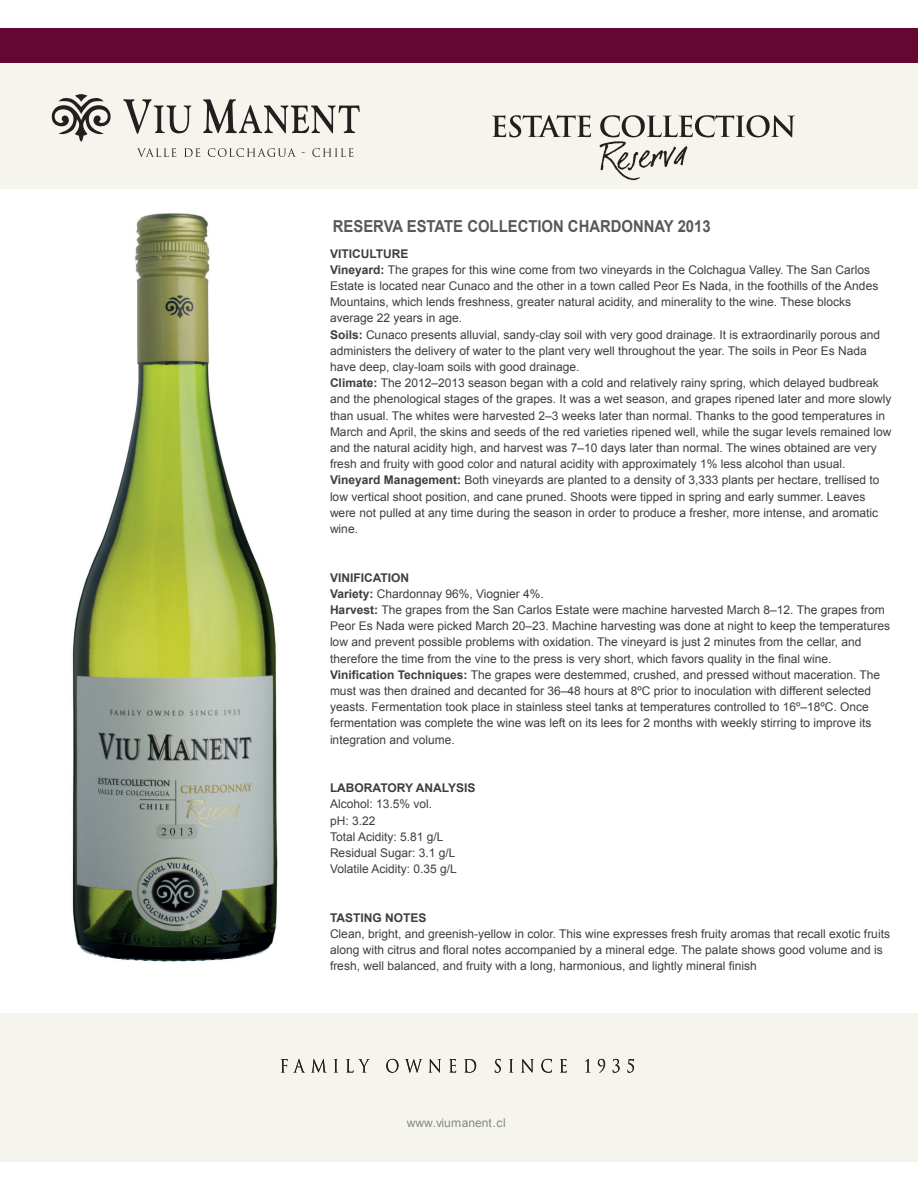
<style>
.page{position:relative;width:918px;height:1188px;background:#fff}
.page>*{position:absolute;margin:0;border:0;box-sizing:border-box;transform-origin:0 0}
.t1{font:700 16.5px "Arial";color:#57585a;scale:.9 1}
.t2{font:12px/16.2px "Arial";color:#3e3e3f}
.t3{font:700 12px "Arial";color:#3e3e3f}
.t4{font:12px "Arial";color:#87868b}
.s1{font-weight:700}
</style>
<div class="page">
<img style="left:72px;top:213px;width:206px;height:749px">
<div style="left:0;top:28px;width:918px;height:36px;background:#650733"></div>
<div style="left:0;top:64px;width:918px;height:125px;background:#f6f5ed"></div>
<div style="left:0;top:1013px;width:918px;height:148px;background:#f6f5ed"></div>
<svg style="left:51px;top:94px;width:60px;height:48px"></svg>
<svg style="left:123px;top:99px;width:68px;height:35px"></svg>
<svg style="left:203px;top:99px;width:157px;height:34px"></svg>
<svg style="left:137px;top:148px;width:39px;height:9px"></svg>
<svg style="left:184px;top:148px;width:16px;height:9px"></svg>
<svg style="left:208px;top:148px;width:88px;height:9px"></svg>
<svg style="left:312px;top:148px;width:41px;height:9px"></svg>
<svg style="left:281px;top:1059px;width:23px;height:13px"></svg>
<svg style="left:312px;top:1059px;width:14px;height:13px"></svg>
<svg style="left:334px;top:1059px;width:4px;height:13px"></svg>
<svg style="left:346px;top:1059px;width:24px;height:14px"></svg>
<svg style="left:386px;top:1059px;width:12px;height:14px"></svg>
<svg style="left:405px;top:1059px;width:17px;height:14px"></svg>
<svg style="left:429px;top:1059px;width:12px;height:14px"></svg>
<svg style="left:449px;top:1059px;width:7px;height:14px"></svg>
<svg style="left:464px;top:1059px;width:12px;height:14px"></svg>
<svg style="left:495px;top:1059px;width:6px;height:14px"></svg>
<svg style="left:509px;top:1059px;width:4px;height:13px"></svg>
<svg style="left:521px;top:1059px;width:13px;height:14px"></svg>
<svg style="left:541px;top:1059px;width:11px;height:14px"></svg>
<svg style="left:560px;top:1059px;width:7px;height:14px"></svg>
<svg style="left:585px;top:1059px;width:4px;height:13px"></svg>
<svg style="left:598px;top:1059px;width:7px;height:14px"></svg>
<svg style="left:613px;top:1059px;width:7px;height:14px"></svg>
<svg style="left:628px;top:1059px;width:6px;height:14px"></svg>
<svg style="left:492px;top:115px;width:99px;height:22px"></svg>
<svg style="left:599px;top:115px;width:196px;height:65px"></svg>
<h1 class="t1" style="left:333px;top:215px;width:421px">RESERVA ESTATE COLLECTION CHARDONNAY 2013</h1>
<p class="t2" style="left:330px;top:245px;width:563px"><span class="s1">VITICULTURE<br>Vineyard:</span> The grapes for this wine come from two vineyards in the Colchagua Valley. The San Carlos Estate is located near Cunaco and the other in a town called Peor Es Nada, in the foothills of the Andes Mountains, which lends freshness, greater natural acidity, and minerality to the wine. These blocks average 22 years in age.<br><span class="s1">Soils:</span> Cunaco presents alluvial, sandy-clay soil with very good drainage. It is extraordinarily porous and administers the delivery of water to the plant very well throughout the year. The soils in Peor Es Nada have deep, clay-loam soils with good drainage.<br><span class="s1">Climate:</span> The 2012–2013 season began with a cold and relatively rainy spring, which delayed budbreak and the phenological stages of the grapes. It was a wet season, and grapes ripened later and more slowly than usual. The whites were harvested 2–3 weeks later than normal. Thanks to the good temperatures in March and April, the skins and seeds of the red varieties ripened well, while the sugar levels remained low and the natural acidity high, and harvest was 7–10 days later than normal. The wines obtained are very fresh and fruity with good color and natural acidity with approximately 1% less alcohol than usual.<br><span class="s1">Vineyard Management:</span> Both vineyards are planted to a density of 3,333 plants per hectare, trellised to low vertical shoot position, and cane pruned. Shoots were tipped in spring and early summer. Leaves were not pulled at any time during the season in order to produce a fresher, more intense, and aromatic wine.</p>
<p class="t2" style="left:330px;top:569px;width:562px"><span class="s1">VINIFICATION<br>Variety:</span> Chardonnay 96%, Viognier 4%.<br><span class="s1">Harvest:</span> The grapes from the San Carlos Estate were machine harvested March 8–12. The grapes from Peor Es Nada were picked March 20–23. Machine harvesting was done at night to keep the temperatures low and prevent possible problems with oxidation. The vineyard is just 2 minutes from the cellar, and therefore the time from the vine to the press is very short, which favors quality in the final wine.<br><span class="s1">Vinification Techniques:</span> The grapes were destemmed, crushed, and pressed without maceration. The must was then drained and decanted for 36–48 hours at 8ºC prior to inoculation with different selected yeasts. Fermentation took place in stainless steel tanks at temperatures controlled to 16º–18ºC. Once fermentation was complete the wine was left on its lees for 2 months with weekly stirring to improve its integration and volume.</p>
<p class="t3" style="left:330px;top:780px;width:147px">LABORATORY ANALYSIS</p>
<p class="t2" style="left:330px;top:796px;width:128px">Alcohol: 13.5% vol.<br>pH: 3.22<br>Total Acidity: 5.81 g/L<br>Residual Sugar: 3.1 g/L<br>Volatile Acidity: 0.35 g/L</p>
<p class="t3" style="left:330px;top:910px;width:98px">TASTING NOTES</p>
<p class="t2" style="left:330px;top:926px;width:562px">Clean, bright, and greenish-yellow in color. This wine expresses fresh fruity aromas that recall exotic fruits along with citrus and floral notes accompanied by a mineral edge. The palate shows good volume and is fresh, well balanced, and fruity with a long, harmonious, and lightly mineral finish</p>
<p class="t4" style="left:407px;top:1115px;width:101px">www.viumanent.cl</p>
</div>
